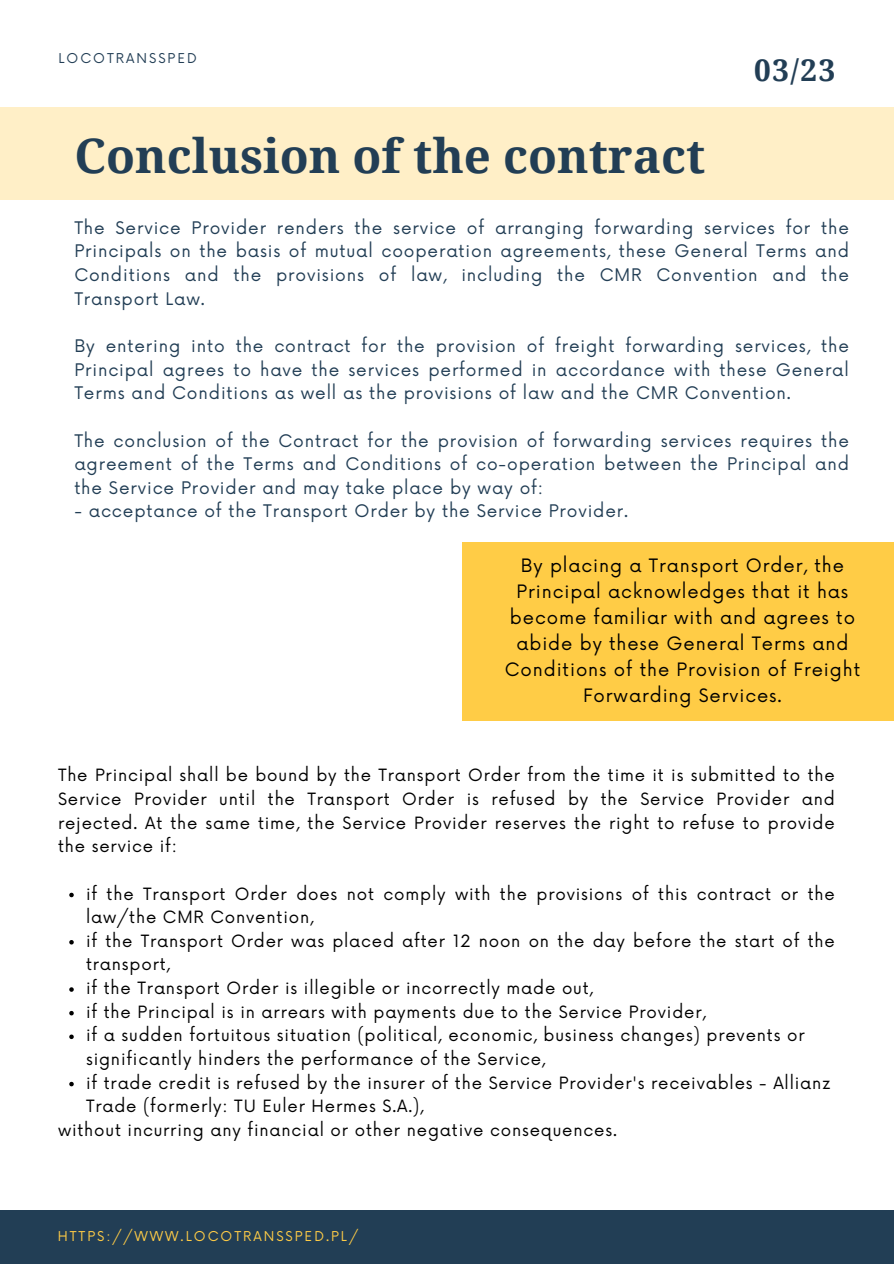
<style>
.page{position:relative;width:894px;height:1264px;background:#fff}
.page>*{position:absolute;margin:0;border:0;box-sizing:border-box;transform-origin:0 0}
.t1{font:700 47.25px "Noto Serif";color:#223e55}
.t2{font:700 29.85px "Noto Serif";color:#223e55}
.t3{font:18px/25.8px "Now";letter-spacing:.05em;color:#000;text-align:center}
.t4{font:16.95px/23.7px "Now";letter-spacing:.05em;color:#223e55;text-align:justify}
.t5{font:16.5px/23.7px "Now";letter-spacing:.05em;color:#000}
.t6{font:13.2px "Now";letter-spacing:.15em;color:#ffcc46}
.t7{font:13.2px "Now";letter-spacing:.15em;color:#223e55}
</style>
<div class="page">
<div style="left:0;top:107px;width:893px;height:92px;background:#ffefc7"></div>
<div style="left:462px;top:543px;width:431px;height:177px;background:#ffcc46"></div>
<div style="left:0;top:1210px;width:893px;height:53px;background:#223e55"></div>
<svg style="left:69px;top:892px;width:5px;height:5px"></svg>
<svg style="left:69px;top:940px;width:5px;height:4px"></svg>
<svg style="left:69px;top:987px;width:5px;height:4px"></svg>
<svg style="left:69px;top:1010px;width:5px;height:5px"></svg>
<svg style="left:69px;top:1034px;width:5px;height:5px"></svg>
<svg style="left:69px;top:1081px;width:5px;height:5px"></svg>
<h3 class="t7" style="left:59px;top:51px;width:140px">LOCOTRANSSPED</h3>
<p class="t1" style="left:75px;top:123px;width:632px">Conclusion of the contract</p>
<h3 class="t2" style="left:754px;top:50px;width:83px">03/23</h3>
<h2 class="t4" style="left:74px;top:217px;width:775px">The Service Provider renders the service of arranging forwarding services for the Principals on the basis of mutual cooperation agreements, these General Terms and Conditions and the provisions of law, including the CMR Convention and the Transport Law.</h2>
<h1 class="t4" style="left:74px;top:335px;width:775px">By entering into the contract for the provision of freight forwarding services, the Principal agrees to have the services performed in accordance with these General Terms and Conditions as well as the provisions of law and the CMR Convention.</h1>
<h3 class="t4" style="left:74px;top:429px;width:775px">The conclusion of the Contract for the provision of forwarding services requires the agreement of the Terms and Conditions of co-operation between the Principal and the Service Provider and may take place by way of:</h3>
<h3 class="t4" style="left:74px;top:500px;width:555px">- acceptance of the Transport Order by the Service Provider.</h3>
<h3 class="t3" style="left:504px;top:553px;width:357px">By placing a Transport Order, the<br>Principal acknowledges that it has become familiar with and agrees to abide by these General Terms and<br>Conditions of the Provision of Freight<br>Forwarding Services.</h3>
<h3 class="t5" style="left:58px;top:764px;width:778px;text-align:justify">The Principal shall be bound by the Transport Order from the time it is submitted to the Service Provider until the Transport Order is refused by the Service Provider and rejected. At the same time, the Service Provider reserves the right to refuse to provide the service if:</h3>
<p class="t5" style="left:86px;top:882px;width:750px">if the Transport Order does not comply with the provisions of this contract or the law/the CMR Convention,</p>
<p class="t5" style="left:86px;top:929px;width:750px">if the Transport Order was placed after 12 noon on the day before the start of the transport,</p>
<p class="t5" style="left:86px;top:977px;width:508px">if the Transport Order is illegible or incorrectly made out,</p>
<p class="t5" style="left:86px;top:1000px;width:621px">if the Principal is in arrears with payments due to the Service Provider,</p>
<p class="t5" style="left:86px;top:1024px;width:720px">if a sudden fortuitous situation (political, economic, business changes) prevents or significantly hinders the performance of the Service,</p>
<p class="t5" style="left:86px;top:1071px;width:746px">if trade credit is refused by the insurer of the Service Provider's receivables - Allianz<br>Trade (formerly: TU Euler Hermes S.A.),</p>
<h3 class="t5" style="left:58px;top:1118px;width:560px">without incurring any financial or other negative consequences.</h3>
<p class="t6" style="left:58px;top:1228px;width:302px">HTTPS://WWW.LOCOTRANSSPED.PL/</p>
</div>
